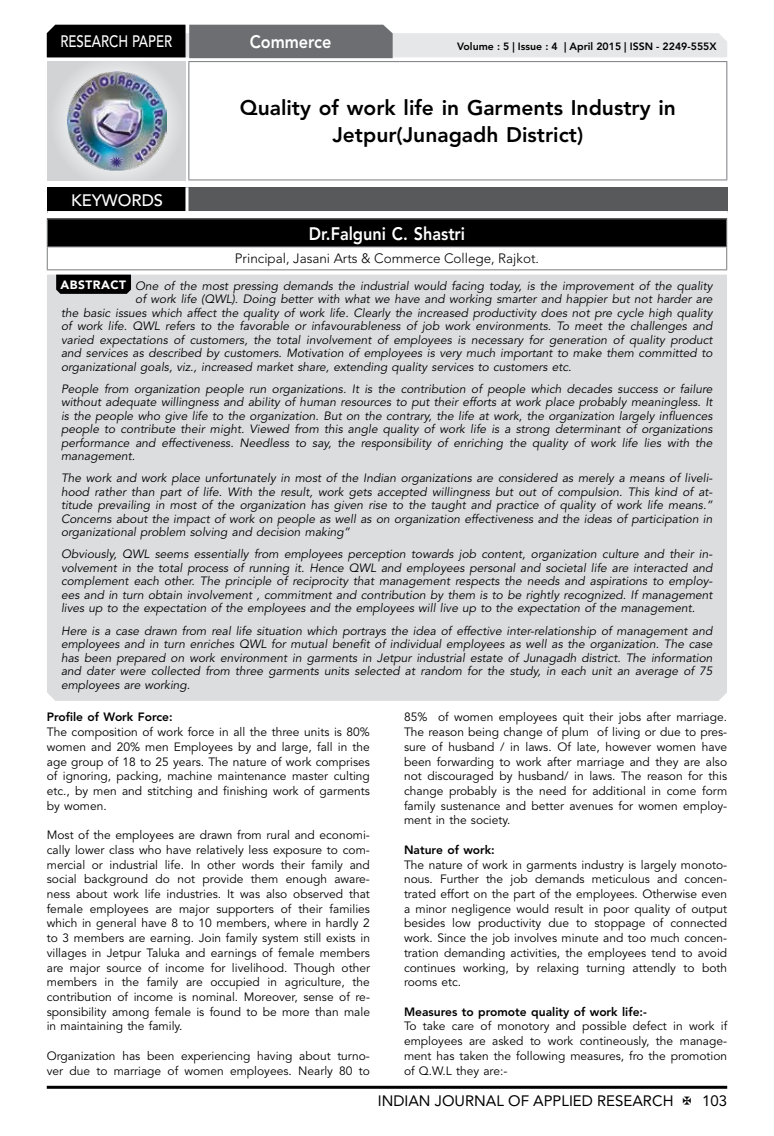
<style>
.page{position:relative;width:774px;height:1136px;background:#fff}
.page>*{position:absolute;margin:0;border:0;box-sizing:border-box;transform-origin:0 0}
.t1{font:800 21px/27px "Avenir LT Std";color:#000;text-align:center}
.t2{font:800 18px "Avenir LT Std";color:#fff;scale:.9 1}
.t3{font:500 16.5px "Avenir LT Std";color:#fff;scale:.8 1}
.t4{font:500 16.5px "Avenir LT Std";color:#fff}
.t5{font:15px "Avenir LT Std";color:#000}
.t6{font:300 13.5px "Avenir LT Std";color:#000}
.t7{font:italic 12px/13.5px "Avenir LT Std";color:#000;text-align:justify}
.t8{font:12px/14.7px "Avenir LT Std";color:#000;text-align:justify}
.t9{font:800 12px "Avenir LT Std";color:#000}
.t10{font:800 10.5px "Avenir LT Std";color:#000}
.s1{font-weight:900;font-style:normal;color:#fff}
</style>
<div class="page">
<hr style="left:47px;top:1085px;width:680px;height:3px;background:#000">
<div style="left:48px;top:62px;width:137px;height:118px;background:linear-gradient(to right,#d9dadb,#d9dadb)"></div>
<img style="left:68px;top:71px;width:99px;height:100px">
<svg style="left:47px;top:25px;width:680px;height:33px;background:#979899"></svg>
<hr style="left:188px;top:61px;width:539px;height:1px;background:#808285">
<hr style="left:188px;top:62px;width:1px;height:117px;background:#808285">
<hr style="left:726px;top:62px;width:1px;height:117px;background:#808285">
<hr style="left:188px;top:179px;width:539px;height:1px;background:#808285">
<div style="left:47px;top:219px;width:680px;height:28px;background:#000"></div>
<hr style="left:47px;top:218px;width:680px;height:1px;background:#808285">
<hr style="left:47px;top:246px;width:680px;height:1px;background:#808285">
<svg style="left:47px;top:219px;width:1px;height:50px"></svg>
<svg style="left:726px;top:219px;width:1px;height:50px"></svg>
<hr style="left:47px;top:269px;width:680px;height:1px;background:#808285">
<div style="left:47px;top:274px;width:680px;height:426px;background:#dcddde"></div>
<svg style="left:56px;top:274px;width:75px;height:20px"></svg>
<div style="left:47px;top:187px;width:140px;height:25px;background:#000"></div>
<div style="left:187px;top:187px;width:541px;height:25px;background:#58595b"></div>
<hr style="left:185px;top:187px;width:3px;height:24px;background:#fff">
<hr style="left:47px;top:211px;width:140px;height:3px;background:#fff">
<hr style="left:187px;top:211px;width:541px;height:3px;background:#fff">
<h3 class="t3" style="left:60px;top:32px;width:139px">RESEARCH PAPER</h3>
<h3 class="t4" style="left:71px;top:191px;width:94px">KEYWORDS</h3>
<h2 class="t2" style="left:250px;top:31px;width:92px">Commerce</h2>
<p class="t10" style="left:457px;top:41px;width:261px">Volume : 5 | Issue : 4 | April 2015 | ISSN - 2249-555X</p>
<h1 class="t1" style="left:240px;top:94px;width:437px">Quality of work life in Garments Industry in<br>Jetpur(Junagadh District)</h1>
<h2 class="t2" style="left:309px;top:223px;width:175px">Dr.Falguni C. Shastri</h2>
<p class="t6" style="left:235px;top:251px;width:306px">Principal, Jasani Arts &amp; Commerce College, Rajkot.</p>
<p class="t7" style="left:60px;top:279px;width:654px"><span class="s1">ABSTRACT</span> One of the most pressing demands the industrial would facing today, is the improvement of the quality</p>
<p class="t7" style="left:135px;top:293px;width:579px">of work life (QWL). Doing better with what we have and working smarter and happier but not harder are</p>
<p class="t7" style="left:61px;top:306px;width:653px">the basic issues which affect the quality of work life. Clearly the increased productivity does not pre cycle high quality</p>
<p class="t7" style="left:61px;top:320px;width:653px">of work life. QWL refers to the favorable or infavourableness of job work environments. To meet the challenges and</p>
<p class="t7" style="left:61px;top:333px;width:653px">varied expectations of customers, the total involvement of employees is necessary for generation of quality product</p>
<p class="t7" style="left:61px;top:347px;width:653px">and services as described by customers. Motivation of employees is very much important to make them committed to</p>
<p class="t7" style="left:61px;top:360px;width:512px">organizational goals, viz., increased market share, extending quality services to customers etc.</p>
<p class="t7" style="left:61px;top:382px;width:653px">People from organization people run organizations. It is the contribution of people which decades success or failure without adequate willingness and ability of human resources to put their efforts at work place probably meaningless. It is the people who give life to the organization. But on the contrary, the life at work, the organization largely influences people to contribute their might. Viewed from this angle quality of work life is a strong determinant of organizations performance and effectiveness. Needless to say, the responsibility of enriching the quality of work life lies with the management.</p>
<p class="t7" style="left:61px;top:472px;width:653px">The work and work place unfortunately in most of the Indian organizations are considered as merely a means of liveli&shy;hood rather than part of life. With the result, work gets accepted willingness but out of compulsion. This kind of at&shy;titude prevailing in most of the organization has given rise to the taught and practice of quality of work life means.” Concerns about the impact of work on people as well as on organization effectiveness and the ideas of participation in organizational problem solving and decision making”</p>
<p class="t7" style="left:61px;top:548px;width:653px">Obviously, QWL seems essentially from employees perception towards job content, organization culture and their in&shy;volvement in the total process of running it. Hence QWL and employees personal and societal life are interacted and complement each other. The principle of reciprocity that management respects the needs and aspirations to employ&shy;ees and in turn obtain involvement , commitment and contribution by them is to be rightly recognized. If management lives up to the expectation of the employees and the employees will live up to the expectation of the management.</p>
<p class="t7" style="left:61px;top:624px;width:653px">Here is a case drawn from real life situation which portrays the idea of effective inter-relationship of management and employees and in turn enriches QWL for mutual benefit of individual employees as well as the organization. The case has been prepared on work environment in garments in Jetpur industrial estate of Junagadh district. The information and dater were collected from three garments units selected at random for the study, in each unit an average of 75 employees are working.</p>
<p class="t9" style="left:47px;top:710px;width:127px">Profile of Work Force:</p>
<p class="t8" style="left:47px;top:725px;width:325px">The composition of work force in all the three units is 80% women and 20% men Employees by and large, fall in the age group of 18 to 25 years. The nature of work comprises of ignoring, packing, machine maintenance master culting etc., by men and stitching and finishing work of garments by women.</p>
<p class="t8" style="left:47px;top:827px;width:325px">Most of the employees are drawn from rural and economi&shy;cally lower class who have relatively less exposure to com&shy;mercial or industrial life. In other words their family and social background do not provide them enough aware&shy;ness about work life industries. It was also observed that female employees are major supporters of their families which in general have 8 to 10 members, where in hardly 2 to 3 members are earning. Join family system still exists in villages in Jetpur Taluka and earnings of female members are major source of income for livelihood. Though other members in the family are occupied in agriculture, the contribution of income is nominal. Moreover, sense of re&shy;sponsibility among female is found to be more than male in maintaining the family.</p>
<p class="t8" style="left:47px;top:1048px;width:325px">Organization has been experiencing having about turno&shy;ver due to marriage of women employees. Nearly 80 to</p>
<p class="t8" style="left:404px;top:710px;width:325px">85% of women employees quit their jobs after marriage.<br>The reason being change of plum of living or due to pres&shy;sure of husband / in laws. Of late, however women have been forwarding to work after marriage and they are also not discouraged by husband/ in laws. The reason for this change probably is the need for additional in come form family sustenance and better avenues for women employ&shy;ment in the society.</p>
<p class="t9" style="left:404px;top:842px;width:92px">Nature of work:</p>
<p class="t8" style="left:404px;top:857px;width:325px">The nature of work in garments industry is largely monoto&shy;nous. Further the job demands meticulous and concen&shy;trated effort on the part of the employees. Otherwise even a minor negligence would result in poor quality of output besides low productivity due to stoppage of connected work. Since the job involves minute and too much concen&shy;tration demanding activities, the employees tend to avoid continues working, by relaxing turning attendly to both rooms etc.</p>
<p class="t9" style="left:404px;top:1004px;width:244px">Measures to promote quality of work life:-</p>
<p class="t8" style="left:404px;top:1019px;width:325px">To take care of monotory and possible defect in work if employees are asked to work contineously, the manage&shy;ment has taken the following measures, fro the promotion of Q.W.L they are:-</p>
<p class="t5" style="left:378px;top:1091px;width:297px">INDIAN JOURNAL OF APPLIED RESEARCH</p>
<p class="t5" style="left:702px;top:1091px;width:27px">103</p>
</div>
